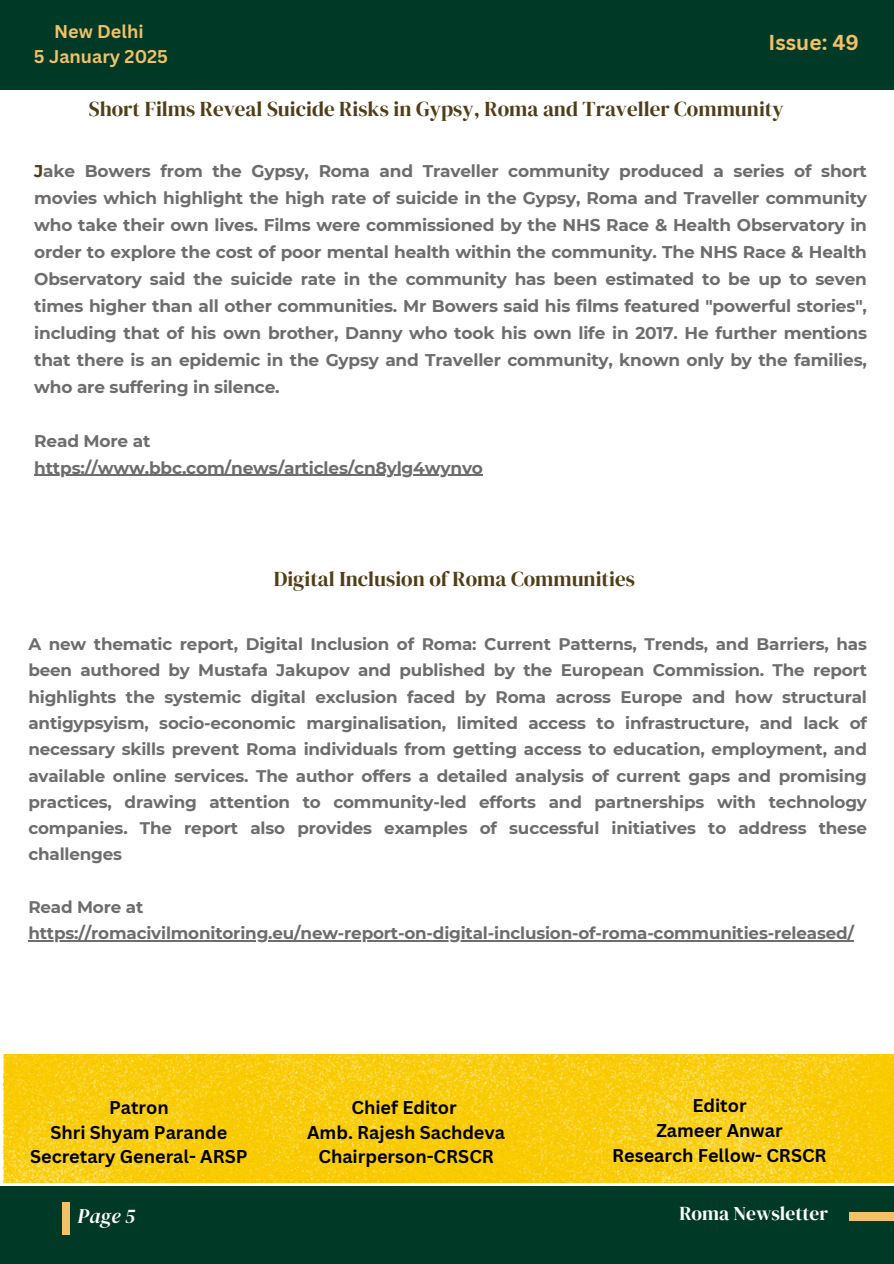
<style>
.page{position:relative;width:894px;height:1264px;background:#fff}
.page>*{position:absolute;margin:0;border:0;box-sizing:border-box;transform-origin:0 0}
.t1{font:21px "DM Serif Display";color:#503d16}
.t2{font:700 21px "Canva Sans";color:#f1c167}
.t3{font:italic 20.55px "DM Serif Display";color:#fff}
.t4{font:19.5px "DM Serif Display";color:#fff}
.t5{font:700 18px "Canva Sans";color:#000}
.t6{font:700 18px "Canva Sans";color:#f1c167}
.t7{font:700 16.95px/27px "Montserrat";letter-spacing:-.01em;color:#6d6d6d;text-align:justify}
.t8{font:700 16.8px/26.2px "Montserrat";letter-spacing:-.01em;color:#6d6d6d;text-align:justify}
.s1{color:#503d16}
</style>
<div class="page">
<div style="left:0;top:0;width:893px;height:89px;background:#013927"></div>
<div style="left:0;top:1186px;width:893px;height:77px;background:#013927"></div>
<div style="left:62px;top:1202px;width:8px;height:32px;background:#f1c167"></div>
<div style="left:848px;top:1212px;width:45px;height:8px;background:#f1c167"></div>
<img style="left:2px;top:1054px;width:891px;height:128px">
<hr style="left:34px;top:475px;width:449px;height:1px;background:#6d6d6d">
<hr style="left:28px;top:940px;width:825px;height:1px;background:#6d6d6d">
<p class="t6" style="left:54px;top:19px;width:91px">New Delhi</p>
<p class="t6" style="left:34px;top:43px;width:136px">5 January 2025</p>
<p class="t2" style="left:768px;top:28px;width:92px">Issue: 49</p>
<h1 class="t1" style="left:89px;top:94px;width:696px">Short Films Reveal Suicide Risks in Gypsy, Roma and Traveller Community</h1>
<p class="t7" style="left:34px;top:157px;width:834px"><span class="s1">J</span>ake Bowers from the Gypsy, Roma and Traveller community produced a series of short movies which highlight the high rate of suicide in the Gypsy, Roma and Traveller community who take their own lives. Films were commissioned by the NHS Race &amp; Health Observatory in order to explore the cost of poor mental health within the community. The NHS Race &amp; Health Observatory said the suicide rate in the community has been estimated to be up to seven times higher than all other communities. Mr Bowers said his films featured "powerful stories", including that of his own brother, Danny who took his own life in 2017. He further mentions that there is an epidemic in the Gypsy and Traveller community, known only by the families, who are suffering in silence.</p>
<p class="t7" style="left:34px;top:427px;width:118px">Read More at</p>
<p class="t7" style="left:34px;top:454px;width:450px">https://www.bbc.com/news/articles/cn8ylg4wynvo</p>
<h2 class="t1" style="left:274px;top:564px;width:362px">Digital Inclusion of Roma Communities</h2>
<h2 class="t8" style="left:28px;top:631px;width:839px">A new thematic report, Digital Inclusion of Roma: Current Patterns, Trends, and Barriers, has been authored by Mustafa Jakupov and published by the European Commission. The report highlights the systemic digital exclusion faced by Roma across Europe and how structural antigypsyism, socio-economic marginalisation, limited access to infrastructure, and lack of necessary skills prevent Roma individuals from getting access to education, employment, and available online services. The author offers a detailed analysis of current gaps and promising practices, drawing attention to community-led efforts and partnerships with technology companies. The report also provides examples of successful initiatives to address these challenges</h2>
<p class="t8" style="left:28px;top:893px;width:116px">Read More at</p>
<p class="t8" style="left:28px;top:920px;width:827px">https://romacivilmonitoring.eu/new-report-on-digital-inclusion-of-roma-communities-released/</p>
<p class="t5" style="left:109px;top:1094px;width:61px">Patron</p>
<p class="t5" style="left:50px;top:1119px;width:178px">Shri Shyam Parande</p>
<p class="t5" style="left:30px;top:1144px;width:219px">Secretary General- ARSP</p>
<p class="t5" style="left:351px;top:1094px;width:107px">Chief Editor</p>
<p class="t5" style="left:307px;top:1119px;width:199px">Amb. Rajesh Sachdeva</p>
<p class="t5" style="left:318px;top:1144px;width:177px">Chairperson-CRSCR</p>
<h2 class="t5" style="left:692px;top:1093px;width:56px">Editor</h2>
<h2 class="t5" style="left:656px;top:1117px;width:128px">Zameer Anwar</h2>
<h2 class="t5" style="left:612px;top:1142px;width:216px">Research Fellow- CRSCR</h2>
<p class="t3" style="left:78px;top:1201px;width:59px">Page 5</p>
<p class="t4" style="left:679px;top:1199px;width:150px">Roma Newsletter</p>
</div>
